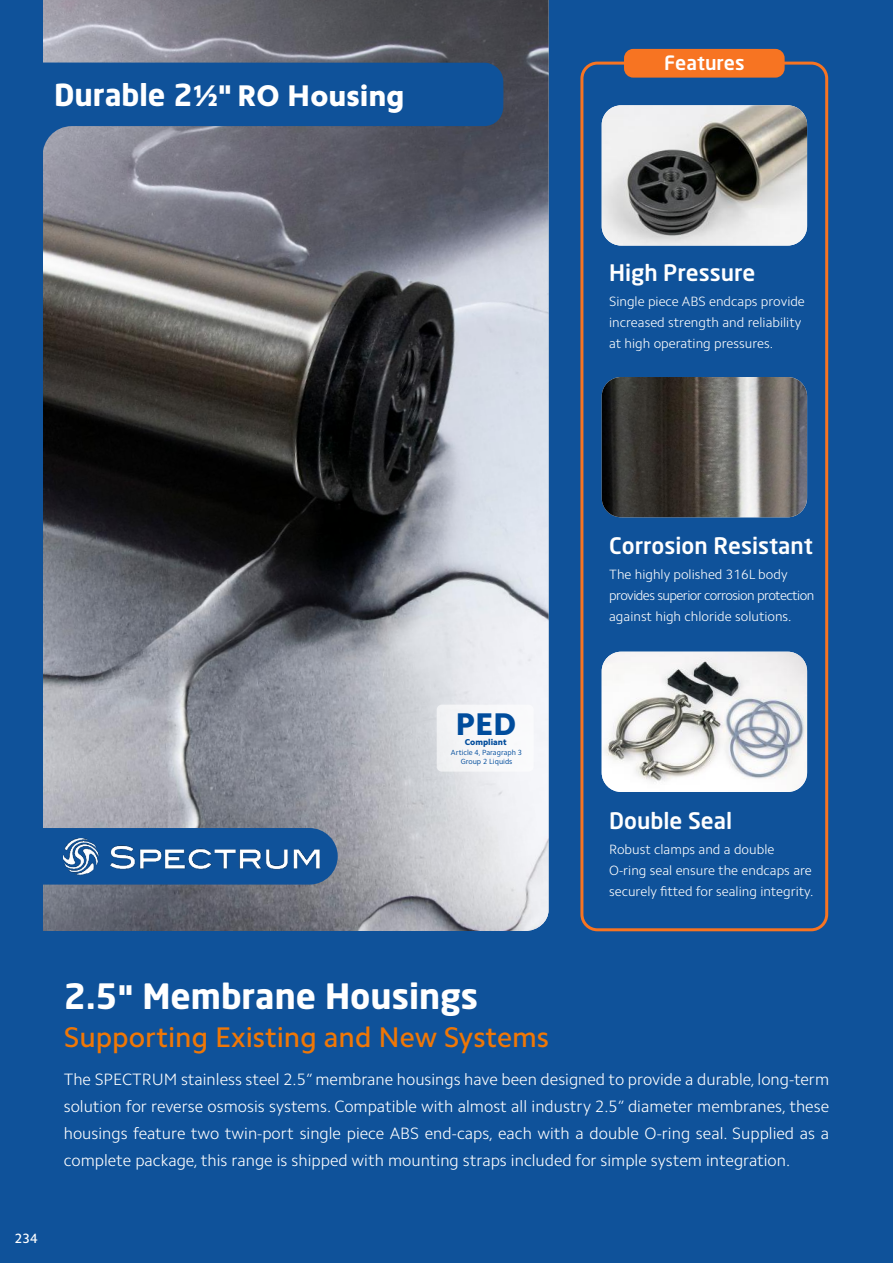
<style>
.page{position:relative;width:893px;height:1263px;background:#0f529a}
.page>*{position:absolute;margin:0;border:0;box-sizing:border-box;transform-origin:0 0}
.t1{font:700 34.5px "Neo Sans";color:#fff}
.t2{font:800 31.5px "Camphor Std";color:#004c9c}
.t3{font:800 30px "Camphor Std";color:#fff}
.t4{font:500 28.5px "Camphor Std";color:#ef7706}
.t5{font:500 22.5px "Neo Sans";color:#fff}
.t6{font:500 19.5px "Neo Sans";color:#fff}
.t7{font:300 16.5px/27px "Camphor Std";color:#fff;text-align:justify}
.t8{font:300 13.5px/21px "Camphor Std";color:#fff}
.t9{font:500 13.5px "Camphor Std";color:#fff}
.t10{font:800 8.7px "Camphor Std";color:#004c9c}
.t11{font:7.5px/9px "Camphor Std";color:#004c9c;text-align:center}
.s1{font-family:"Neo Sans";font-weight:700}
.s2{font-family:"Camphor Std";font-weight:800}
</style>
<div class="page">
<img style="left:43px;top:0;width:506px;height:931px">
<img style="left:602px;top:105px;width:205px;height:141px">
<div style="left:580px;top:62px;width:248px;height:869px;border:3px solid #f77422;border-radius:15px"></div>
<div style="left:624px;top:49px;width:161px;height:29px;background:#f77422;border-radius:9px"></div>
<img style="left:602px;top:652px;width:205px;height:140px">
<img style="left:602px;top:377px;width:205px;height:140px">
<svg style="left:43px;top:828px;width:295px;height:56px"></svg>
<div style="left:63px;top:838px;width:257px;height:41px;background:#0f529a"></div>
<img style="left:63px;top:838px;width:257px;height:37px">
<svg style="left:43px;top:63px;width:460px;height:125px"></svg>
<div style="left:437px;top:705px;width:97px;height:67px;background:#f7f7f9;border-radius:5px"></div>
<h3 class="t3" style="left:54px;top:78px;width:352px"><span class="s1">Durable 2</span>½" RO Housing</h3>
<p class="t6" style="left:664px;top:54px;width:82px">Features</p>
<h3 class="t5" style="left:609px;top:263px;width:148px">High Pressure</h3>
<p class="t8" style="left:609px;top:291px;width:197px">Single piece ABS endcaps provide increased strength and reliability at high operating pressures.</p>
<h3 class="t5" style="left:609px;top:536px;width:205px">Corrosion Resistant</h3>
<p class="t8" style="left:609px;top:564px;width:207px">The highly polished 316L body provides superior corrosion protection against high chloride solutions.</p>
<h2 class="t2" style="left:455px;top:705px;width:62px">PED</h2>
<p class="t10" style="left:465px;top:736px;width:43px">Compliant</p>
<p class="t11" style="left:451px;top:748px;width:73px">Article 4, Paragraph 3<br>Group 2 Liquids</p>
<h3 class="t5" style="left:609px;top:810px;width:125px">Double Seal</h3>
<p class="t8" style="left:609px;top:839px;width:206px">Robust clamps and a double<br>O-ring seal ensure the endcaps are securely fitted for sealing integrity.</p>
<p class="t9" style="left:15px;top:1230px;width:24px">234</p>
<h1 class="t1" style="left:64px;top:981px;width:416px">2.5<span class="s2">"</span> Membrane Housings</h1>
<h3 class="t4" style="left:64px;top:1021px;width:487px">Supporting Existing and New Systems</h3>
<p class="t7" style="left:64px;top:1066px;width:767px">The SPECTRUM stainless steel 2.5” membrane housings have been designed to provide a durable, long-term solution for reverse osmosis systems. Compatible with almost all industry 2.5” diameter membranes, these housings feature two twin-port single piece ABS end-caps, each with a double O-ring seal. Supplied as a complete package, this range is shipped with mounting straps included for simple system integration.</p>
</div>
